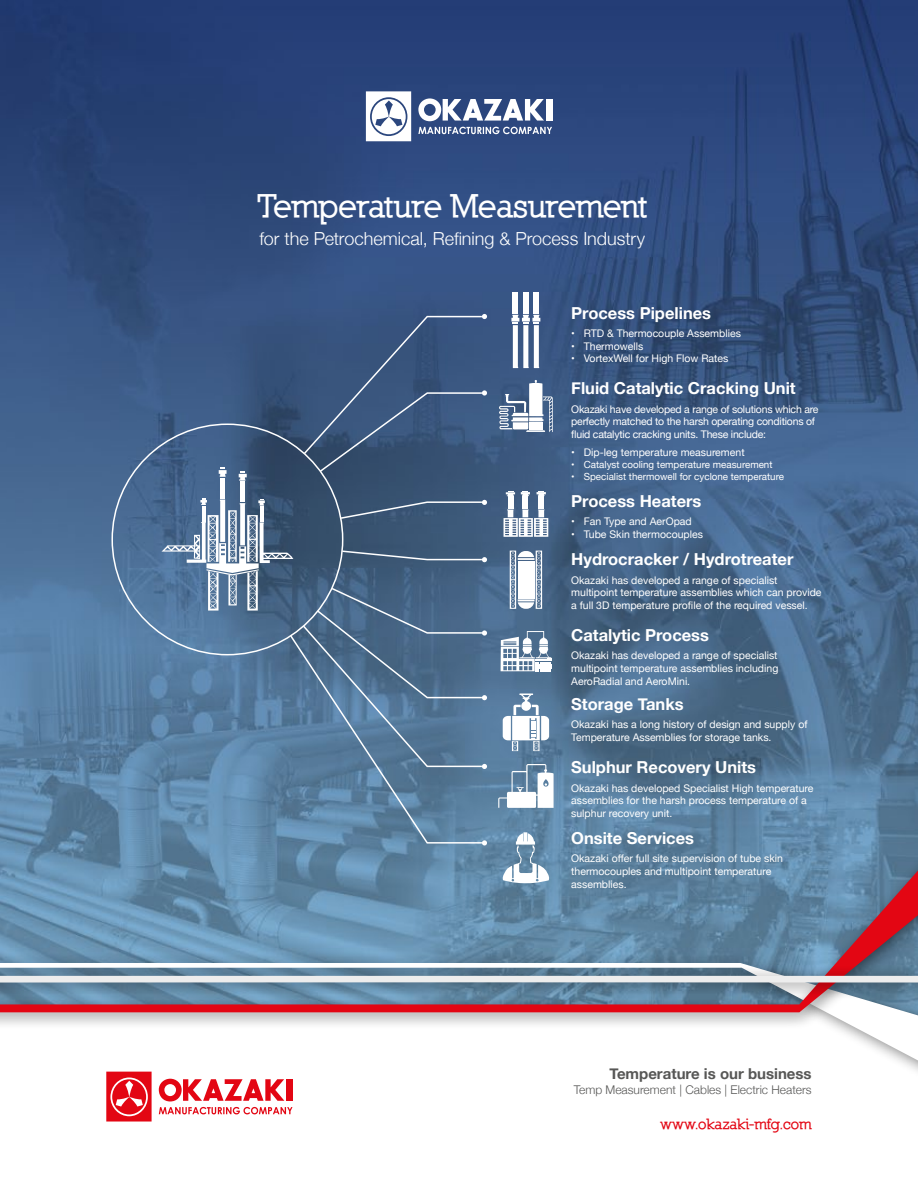
<style>
.page{position:relative;width:918px;height:1188px;background:#fff}
.page>*{position:absolute;margin:0;border:0;box-sizing:border-box;transform-origin:0 0}
.t1{font:800 33px "Nilland";letter-spacing:-.01em;color:#fff}
.t2{font:300 18px "Helvetica Neue";color:#fff}
.t3{font:700 16.5px "Helvetica Neue";color:#fff}
.t4{font:700 15px "Helvetica Neue";color:#575756}
.t5{font:800 15px "Nilland";letter-spacing:.005em;color:#e30613}
.t6{font:300 12px "Helvetica Neue";color:#575756}
.t7{font:10.5px/12.6px "Helvetica Neue";color:#fff}
.t8{font:10.5px/12.6px "Helvetica Neue";letter-spacing:-.02em;color:#fff}
.t9{font:9.75px "Helvetica Neue";color:#fff}
</style>
<div class="page">
<img style="left:0;top:0;width:918px;height:821px">
<svg style="left:366px;top:91px;width:45px;height:50px"></svg>
<svg style="left:418px;top:98px;width:126px;height:23px"></svg>
<div style="left:546px;top:99px;width:6px;height:22px;background:#fff"></div>
<svg style="left:418px;top:127px;width:134px;height:7px"></svg>
<svg style="left:839px;top:1029px;width:78px;height:31px"></svg>
<div style="left:0;top:821px;width:918px;height:208px;background:#000;opacity:.5"></div>
<svg style="left:0;top:871px;width:918px;height:141px"></svg>
<div style="left:0;top:965px;width:918px;height:35px;background:#000;opacity:.5"></div>
<svg style="left:0;top:976px;width:918px;height:7px"></svg>
<svg style="left:106px;top:1072px;width:46px;height:50px"></svg>
<svg style="left:159px;top:1079px;width:125px;height:22px"></svg>
<div style="left:286px;top:1079px;width:7px;height:22px;background:#e30613"></div>
<svg style="left:159px;top:1107px;width:134px;height:7px"></svg>
<div style="left:513px;top:293px;width:5px;height:21px;background:#fff"></div>
<div style="left:523px;top:293px;width:5px;height:21px;background:#fff"></div>
<div style="left:534px;top:293px;width:5px;height:21px;background:#fff"></div>
<svg style="left:511px;top:315px;width:29px;height:53px"></svg>
<svg style="left:499px;top:380px;width:54px;height:52px"></svg>
<svg style="left:502px;top:832px;width:48px;height:51px"></svg>
<div style="left:508px;top:497px;width:5px;height:12px;background:#fff"></div>
<svg style="left:506px;top:491px;width:9px;height:5px"></svg>
<div style="left:522px;top:497px;width:6px;height:12px;background:#fff"></div>
<svg style="left:521px;top:491px;width:9px;height:5px"></svg>
<div style="left:538px;top:497px;width:6px;height:12px;background:#fff"></div>
<svg style="left:537px;top:491px;width:9px;height:5px"></svg>
<svg style="left:504px;top:510px;width:44px;height:27px"></svg>
<svg style="left:503px;top:693px;width:46px;height:58px"></svg>
<svg style="left:510px;top:551px;width:32px;height:58px"></svg>
<svg style="left:498px;top:764px;width:56px;height:44px"></svg>
<svg style="left:501px;top:631px;width:50px;height:40px"></svg>
<div style="left:220px;top:478px;width:5px;height:20px;background:#fff"></div>
<svg style="left:219px;top:468px;width:8px;height:9px"></svg>
<div style="left:240px;top:482px;width:5px;height:20px;background:#fff"></div>
<svg style="left:239px;top:471px;width:8px;height:10px"></svg>
<svg style="left:302px;top:314px;width:185px;height:159px"></svg>
<svg style="left:161px;top:498px;width:326px;height:348px"></svg>
<h1 class="t1" style="left:258px;top:187px;width:391px">Temperature Measurement</h1>
<h2 class="t2" style="left:259px;top:224px;width:387px">for the Petrochemical, Refining &amp; Process Industry</h2>
<h3 class="t3" style="left:571px;top:300px;width:141px">Process Pipelines</h3>
<p class="t7" style="left:571px;top:328px;width:171px">• RTD &amp; Thermocouple Assemblies</p>
<p class="t7" style="left:571px;top:340px;width:74px">• Thermowells</p>
<p class="t7" style="left:571px;top:353px;width:159px">• VortexWell for High Flow Rates</p>
<h3 class="t3" style="left:571px;top:375px;width:226px">Fluid Catalytic Cracking Unit</h3>
<p class="t8" style="left:571px;top:403px;width:249px">Okazaki have developed a range of solutions which are perfectly matched to the harsh operating conditions of fluid catalytic cracking units. These include:</p>
<p class="t7" style="left:571px;top:447px;width:175px">• Dip-leg temperature measurement</p>
<p class="t9" style="left:571px;top:458px;width:203px">• Catalyst cooling temperature measurement</p>
<p class="t9" style="left:571px;top:469px;width:214px">• Specialist thermowell for cyclone temperature</p>
<h3 class="t3" style="left:571px;top:488px;width:132px">Process Heaters</h3>
<p class="t7" style="left:571px;top:516px;width:122px">• Fan Type and AerOpad</p>
<p class="t7" style="left:571px;top:529px;width:133px">• Tube Skin thermocouples</p>
<h3 class="t3" style="left:571px;top:546px;width:224px">Hydrocracker / Hydrotreater</h3>
<p class="t7" style="left:571px;top:574px;width:252px">Okazaki has developed a range of specialist multipoint temperature assemblies which can provide a full 3D temperature profile of the required vessel.</p>
<h3 class="t3" style="left:571px;top:622px;width:139px">Catalytic Process</h3>
<p class="t7" style="left:571px;top:650px;width:209px;text-align:justify">Okazaki has developed a range of specialist multipoint temperature assemblies including AeroRadial and AeroMini.</p>
<h3 class="t3" style="left:571px;top:691px;width:114px">Storage Tanks</h3>
<p class="t7" style="left:571px;top:719px;width:238px">Okazaki has a long history of design and supply of<br>Temperature Assemblies for storage tanks.</p>
<h3 class="t3" style="left:571px;top:754px;width:186px">Sulphur Recovery Units</h3>
<p class="t7" style="left:571px;top:782px;width:244px">Okazaki has developed Specialist High temperature assemblies for the harsh process temperature of a sulphur recovery unit.</p>
<h3 class="t3" style="left:571px;top:825px;width:124px">Onsite Services</h3>
<p class="t7" style="left:571px;top:853px;width:213px">Okazaki offer full site supervision of tube skin thermocouples and multipoint temperature assemblies.</p>
<h3 class="t4" style="left:610px;top:1062px;width:204px">Temperature is our business</h3>
<p class="t6" style="left:574px;top:1080px;width:239px">Temp Measurement | Cables | Electric Heaters</p>
<h3 class="t5" style="left:661px;top:1115px;width:153px">www.okazaki-mfg.com</h3>
</div>
